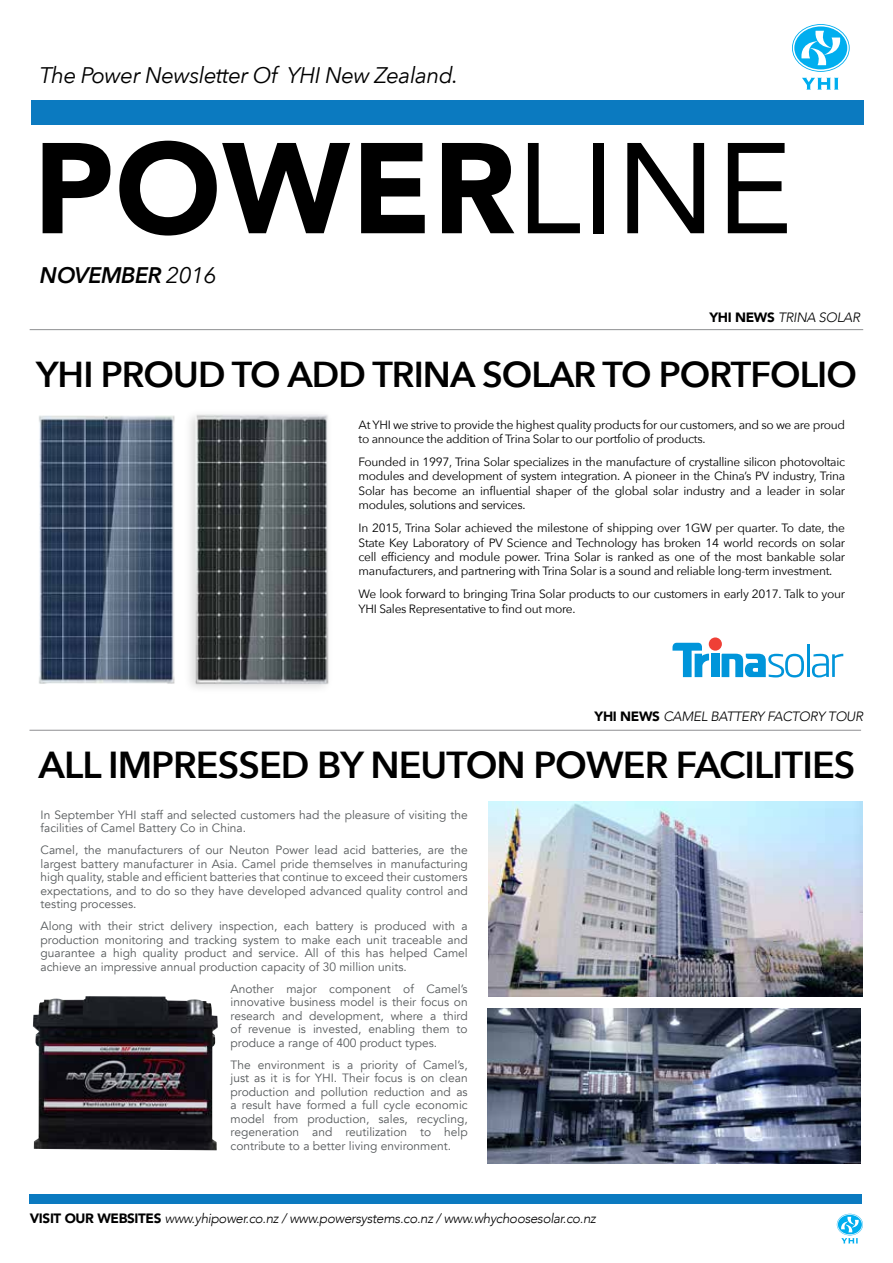
<style>
.page{position:relative;width:893px;height:1263px;background:#fff}
.page>*{position:absolute;margin:0;border:0;box-sizing:border-box;transform-origin:0 0}
.t1{font:900 127.5px "Avenir";letter-spacing:.01em;color:#000}
.t2{font:600 37.5px "Avenir Next";letter-spacing:-.025em;color:#000}
.t3{font:600 36px "Avenir Next";letter-spacing:-.025em;color:#000}
.t4{font:italic 22.5px "Avenir Next";letter-spacing:-.025em;color:#000}
.t5{font:italic 600 22.5px "Avenir Next";letter-spacing:-.025em;color:#000}
.t6{font:italic 300 13.5px "Avenir";letter-spacing:-.025em;color:#000}
.t7{font:12px/13.5px "Avenir";color:#55595b;text-align:justify}
.t8{font:12px/14.4px "Avenir Next";letter-spacing:-.025em;color:#000}
.s1{font-weight:400}
.s2{font-weight:900;font-style:normal}
</style>
<div class="page">
<svg style="left:792px;top:24px;width:58px;height:48px"></svg>
<svg style="left:802px;top:78px;width:36px;height:12px"></svg>
<div style="left:31px;top:100px;width:832px;height:24px;background:#0b7ac0"></div>
<svg style="left:837px;top:1214px;width:26px;height:29px"></svg>
<div style="left:30px;top:1194px;width:832px;height:9px;background:#0b7ac0"></div>
<hr style="left:30px;top:329px;width:833px;height:1px;background:#6d6e71">
<hr style="left:29px;top:730px;width:832px;height:1px;background:#6d6e71">
<img style="left:488px;top:801px;width:374px;height:196px">
<img style="left:487px;top:1009px;width:373px;height:154px">
<img style="left:39px;top:415px;width:136px;height:269px">
<img style="left:190px;top:414px;width:139px;height:272px">
<div style="left:711px;top:654px;width:8px;height:23px;background:#0095da"></div>
<svg style="left:672px;top:643px;width:37px;height:34px"></svg>
<div style="left:709px;top:637px;width:13px;height:14px;background:#ef4036;border-radius:50%"></div>
<svg style="left:722px;top:654px;width:82px;height:23px"></svg>
<hr style="left:807px;top:645px;width:2px;height:32px;background:#0095da">
<svg style="left:812px;top:654px;width:31px;height:23px"></svg>
<img style="left:33px;top:996px;width:185px;height:154px">
<h3 class="t4" style="left:40px;top:56px;width:420px">The Power Newsletter Of YHI New Zealand.</h3>
<h1 class="t1" style="left:33px;top:80px;width:760px">POWER<span class="s1">LINE</span></h1>
<h3 class="t5" style="left:40px;top:256px;width:178px">NOVEMBER <span class="s1">2016</span></h3>
<p class="t6" style="left:709px;top:309px;width:152px"><span class="s2">YHI NEWS</span> TRINA SOLAR</p>
<h3 class="t3" style="left:36px;top:343px;width:822px">YHI PROUD TO ADD TRINA SOLAR TO PORTFOLIO</h3>
<p class="t8" style="left:359px;top:417px;width:488px">At YHI we strive to provide the highest quality products for our customers, and so we are proud to announce the addition of Trina Solar to our portfolio of products.</p>
<p class="t8" style="left:359px;top:454px;width:488px;text-align:justify">Founded in 1997, Trina Solar specializes in the manufacture of crystalline silicon photovoltaic modules and development of system integration. A pioneer in the China’s PV industry, Trina Solar has become an influential shaper of the global solar industry and a leader in solar modules, solutions and services.</p>
<p class="t8" style="left:359px;top:520px;width:488px;text-align:justify">In 2015, Trina Solar achieved the milestone of shipping over 1GW per quarter. To date, the State Key Laboratory of PV Science and Technology has broken 14 world records on solar cell efficiency and module power. Trina Solar is ranked as one of the most bankable solar manufacturers, and partnering with Trina Solar is a sound and reliable long-term investment.</p>
<p class="t8" style="left:359px;top:586px;width:488px">We look forward to bringing Trina Solar products to our customers in early 2017. Talk to your<br>YHI Sales Representative to find out more.</p>
<p class="t6" style="left:595px;top:709px;width:270px"><span class="s2">YHI NEWS</span> CAMEL BATTERY FACTORY TOUR</p>
<h2 class="t2" style="left:39px;top:733px;width:818px">ALL IMPRESSED BY NEUTON POWER FACILITIES</h2>
<p class="t7" style="left:41px;top:808px;width:429px">In September YHI staff and selected customers had the pleasure of visiting the facilities of Camel Battery Co in China.</p>
<p class="t7" style="left:41px;top:843px;width:429px">Camel, the manufacturers of our Neuton Power lead acid batteries, are the largest battery manufacturer in Asia. Camel pride themselves in manufacturing high quality, stable and efficient batteries that continue to exceed their customers expectations, and to do so they have developed advanced quality control and testing processes.</p>
<p class="t7" style="left:41px;top:919px;width:429px">Along with their strict delivery inspection, each battery is produced with a production monitoring and tracking system to make each unit traceable and guarantee a high quality product and service. All of this has helped Camel achieve an impressive annual production capacity of 30 million units.</p>
<p class="t7" style="left:231px;top:982px;width:239px">Another major component of Camel’s innovative business model is their focus on research and development, where a third of revenue is invested, enabling them to produce a range of 400 product types.</p>
<p class="t7" style="left:231px;top:1058px;width:239px">The environment is a priority of Camel’s, just as it is for YHI. Their focus is on clean production and pollution reduction and as a result have formed a full cycle economic model from production, sales, recycling, regeneration and reutilization to help contribute to a better living environment.</p>
<p class="t6" style="left:30px;top:1210px;width:568px"><span class="s2">VISIT OUR WEBSITES</span> www.yhipower.co.nz / www.powersystems.co.nz / www.whychoosesolar.co.nz</p>
</div>
